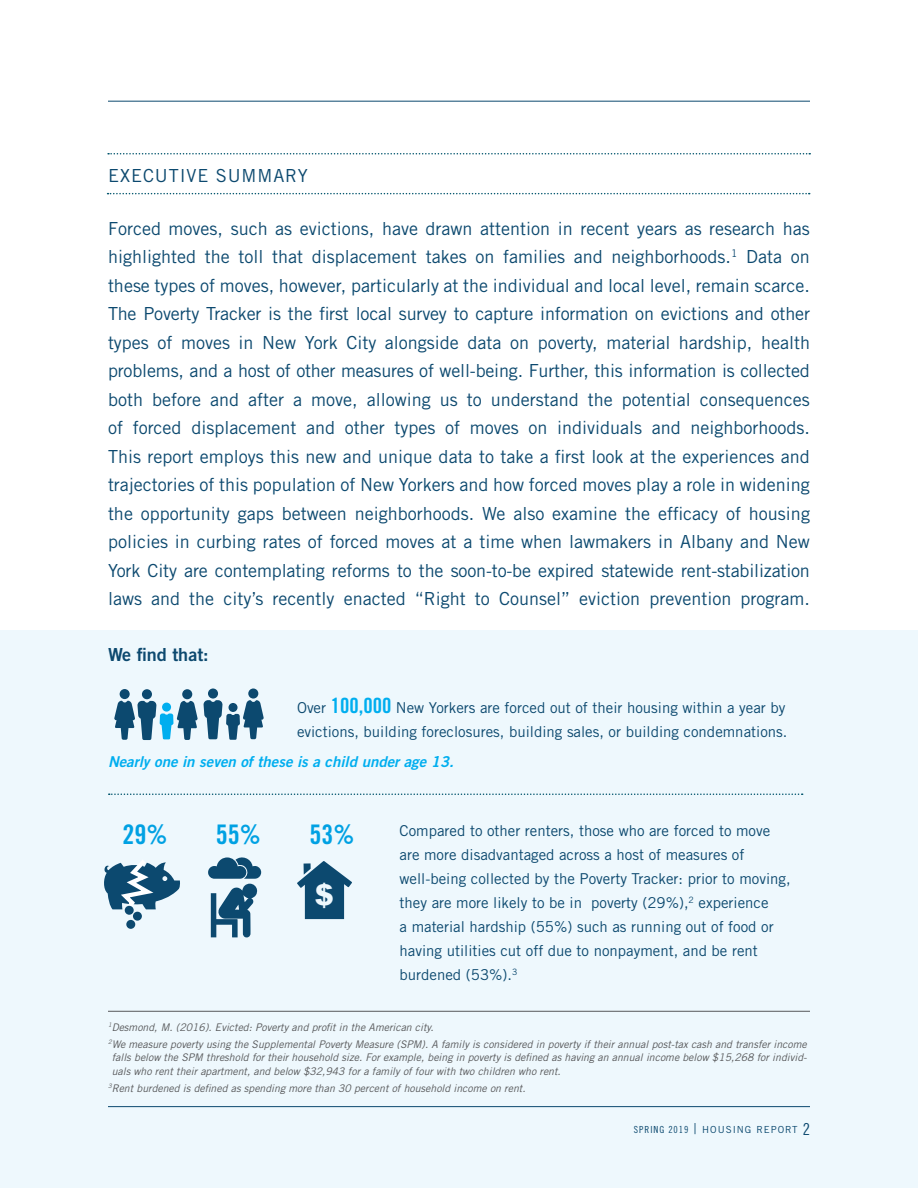
<style>
.page{position:relative;width:918px;height:1188px;background:#fff}
.page>*{position:absolute;margin:0;border:0;box-sizing:border-box;transform-origin:0 0}
.Body{font:900 28.5px "Arial";color:#eef8fd}
.Body-2{font:27px "Trade Gothic LT Std Bd Cn 20";color:#00a1e3}
.Body-3{font:18px/28.5px "Trade Gothic";color:#0c496f;text-align:justify}
.Body-4{font:18px "Trade Gothic LT Std";letter-spacing:.05em;color:#0c496f}
.Body-5{font:18px "Trade Gothic Bold Two";color:#0c496f}
.Body-6{font:15px/24px "Trade Gothic LT Std";color:#0c496f}
.Body-7{font:15px "Trade Gothic LT Std Bd 2 Obl";color:#00aeef}
.Body-8{font:italic 10.5px/13.5px "Trade Gothic LT Std";color:#57585a;text-align:justify}
.t1{font:9.75px "Trade Gothic LT Std";letter-spacing:.1em;color:#0c496f}
.s1{font-family:"Trade Gothic LT Std Bd Cn 20";font-size:21px;color:#00aeef}
.s2{font-family:"Trade Gothic LT Std Cn 18"}
.s3{font-weight:300;font-size:15px}
.s4{font-family:"Trade Gothic LT Std Cn 18";font-size:16.5px}
</style>
<div class="page">
<div style="left:0;top:630px;width:918px;height:558px;background:#eef8fd"></div>
<svg style="left:109px;top:794px;width:694px;height:1px"></svg>
<svg style="left:108px;top:153px;width:702px;height:1px"></svg>
<svg style="left:108px;top:193px;width:702px;height:1px"></svg>
<div style="left:142px;top:689px;width:10px;height:10px;background:#0c496f;border-radius:50%"></div>
<div style="left:182px;top:689px;width:10px;height:10px;background:#0c496f;border-radius:50%"></div>
<div style="left:208px;top:689px;width:10px;height:10px;background:#0c496f;border-radius:50%"></div>
<svg style="left:204px;top:700px;width:60px;height:40px"></svg>
<div style="left:248px;top:688px;width:10px;height:11px;background:#0c496f;border-radius:50%"></div>
<svg style="left:114px;top:701px;width:84px;height:39px"></svg>
<div style="left:120px;top:689px;width:10px;height:10px;background:#0c496f;border-radius:50%"></div>
<svg style="left:208px;top:857px;width:53px;height:81px"></svg>
<svg style="left:104px;top:860px;width:76px;height:54px"></svg>
<div style="left:133px;top:912px;width:9px;height:9px;background:#0c496f;border-radius:50%"></div>
<div style="left:125px;top:906px;width:9px;height:9px;background:#0c496f;border-radius:50%"></div>
<div style="left:126px;top:920px;width:9px;height:9px;background:#0c496f;border-radius:50%"></div>
<hr style="left:108px;top:1106px;width:702px;height:1px;background:#0c496f">
<hr style="left:108px;top:101px;width:702px;height:1px;background:#0c496f">
<hr style="left:108px;top:1011px;width:702px;height:1px;background:#57585a">
<svg style="left:297px;top:861px;width:55px;height:58px"></svg>
<p class="Body-4" style="left:108px;top:165px;width:201px">EXECUTIVE SUMMARY</p>
<p class="Body-3" style="left:108px;top:214px;width:704px">Forced moves, such as evictions, have drawn attention in recent years as research has highlighted the toll that displacement takes on families and neighborhoods.<sup>1</sup> Data on these types of moves, however, particularly at the individual and local level, remain scarce.<br>The Poverty Tracker is the first local survey to capture information on evictions and other types of moves in New York City alongside data on poverty, material hardship, health problems, and a host of other measures of well-being. Further, this information is collected both before and after a move, allowing us to understand the potential consequences of forced displacement and other types of moves on individuals and neighborhoods.<br>This report employs this new and unique data to take a first look at the experiences and trajectories of this population of New Yorkers and how forced moves play a role in widening the opportunity gaps between neighborhoods. We also examine the efficacy of housing policies in curbing rates of forced moves at a time when lawmakers in Albany and New York City are contemplating reforms to the soon-to-be expired statewide rent-stabilization laws and the city’s recently enacted “Right to Counsel” eviction prevention program.</p>
<p class="Body-5" style="left:108px;top:643px;width:102px">We find that:</p>
<p class="Body-6" style="left:297px;top:695px;width:492px">Over <span class="s1">100,000</span> New Yorkers are forced out of their housing within a year by evictions, building foreclosures, building sales, or building condemnations.</p>
<p class="Body-7" style="left:108px;top:752px;width:347px">Nearly one in seven of these is a child under age 13.</p>
<p class="Body-2" style="left:122px;top:818px;width:46px">29%</p>
<p class="Body-2" style="left:216px;top:818px;width:46px">55%</p>
<p class="Body-2" style="left:310px;top:818px;width:46px">53%</p>
<p class="Body-6" style="left:400px;top:818px;width:393px">Compared to other renters, those who are forced to move are more disadvantaged across a host of measures of well-being collected by the Poverty Tracker: prior to moving, they are more likely to be in poverty (29%),<sup>2</sup> experience<br>a material hardship (55%) such as running out of food or having utilities cut off due to nonpayment, and be rent burdened (53%).<sup>3</sup></p>
<p class="Body" style="left:315px;top:874px;width:21px">$</p>
<p class="Body-8" style="left:108px;top:1021px;width:327px"><sup>1</sup>Desmond, M. (2016). Evicted: Poverty and profit in the American city.</p>
<p class="Body-8" style="left:112px;top:1038px;width:697px;text-indent:-4px"><sup>2</sup>We measure poverty using the Supplemental Poverty Measure (SPM). A family is considered in poverty if their annual post-tax cash and transfer income falls below the SPM threshold for their household size. For example, being in poverty is defined as having an annual income below $15,268 for individ&shy;uals who rent their apartment, and below $32,943 for a family of four with two children who rent.</p>
<p class="Body-8" style="left:108px;top:1082px;width:419px"><sup>3</sup>Rent burdened is defined as spending more than 30 percent of household income on rent.</p>
<p class="t1" style="left:634px;top:1123px;width:178px"><span class="s2">SPRING 2019</span> <span class="s3">|</span> HOUSING REPORT <span class="s4">2</span></p>
</div>
